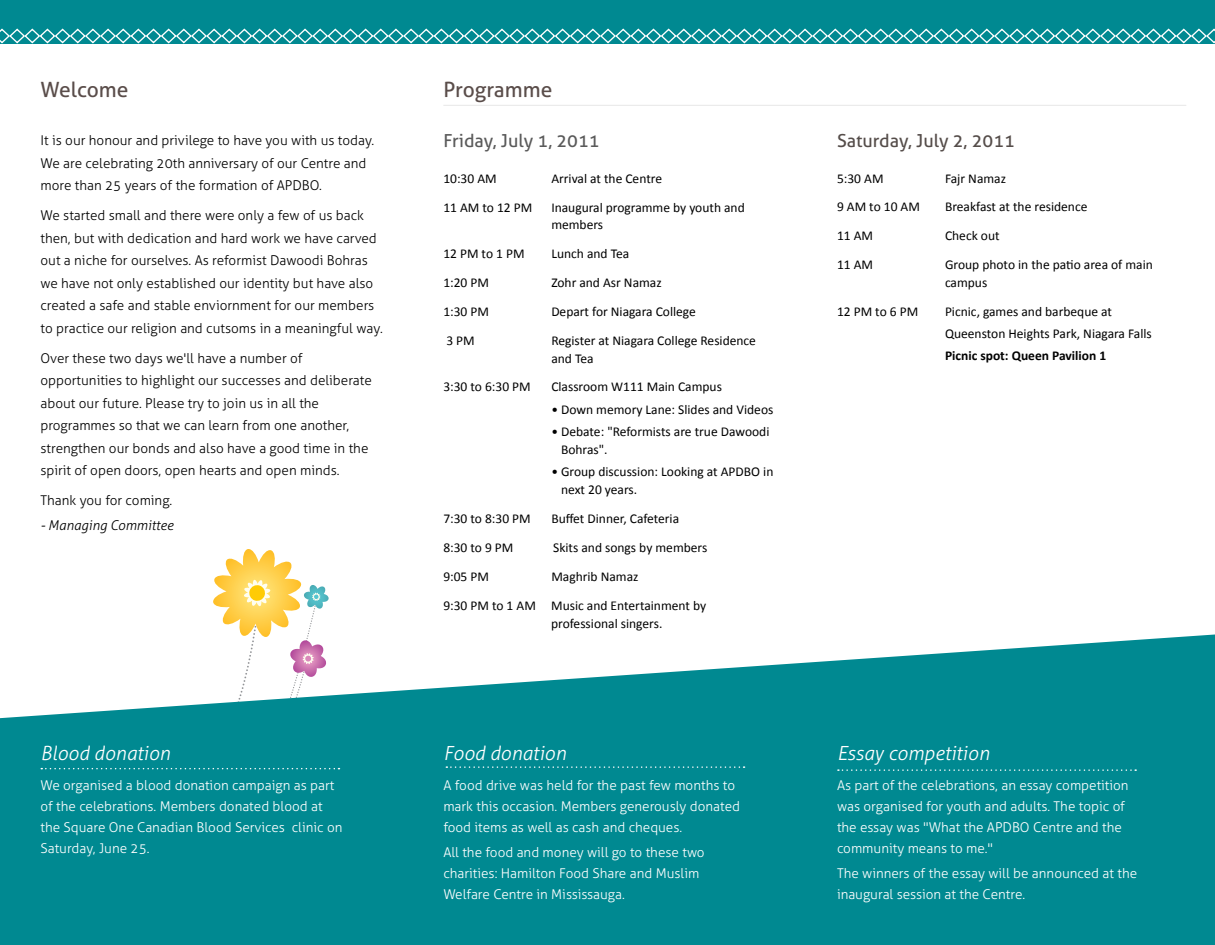
<style>
.page{position:relative;width:1215px;height:945px;background:#fff}
.page>*{position:absolute;margin:0;border:0;box-sizing:border-box;transform-origin:0 0}
.t1{font:21px "Aller";color:#5a4d4a}
.t2{font:italic 300 19.5px "Aller";color:#fff}
.t3{font:18px "Aller";color:#554d4a}
.t4{font:18px "Aller";color:#5a5a5a}
.t5{font:300 13.5px/22.5px "Aller";color:#000}
.t6{font:13.5px/18px "Calibri";color:#000}
.t7{font:300 13.5px/21px "Aller";color:#fff}
.t8{font:700 13.5px "Calibri";color:#000}
.t9{font:italic 300 13.5px "Aller";color:#000}
</style>
<div class="page">
<svg style="left:213px;top:549px;width:116px;height:86px"></svg>
<svg style="left:0;top:635px;width:1215px;height:310px;background:#21989f"></svg>
<div style="left:0;top:0;width:1215px;height:44px;background:#008991"></div>
<hr style="left:443px;top:105px;width:743px;height:1px;background:#000">
<svg style="left:41px;top:768px;width:298px;height:1px"></svg>
<svg style="left:446px;top:766px;width:299px;height:2px"></svg>
<svg style="left:838px;top:769px;width:298px;height:2px"></svg>
<svg style="left:0;top:28px;width:1215px;height:16px"></svg>
<h1 class="t1" style="left:40px;top:77px;width:89px">Welcome</h1>
<h1 class="t1" style="left:443px;top:77px;width:111px">Programme</h1>
<p class="t5" style="left:40px;top:129px;width:335px">It is our honour and privilege to have you with us today.<br>We are celebrating 20th anniversary of our Centre and more than 25 years of the formation of APDBO.</p>
<p class="t5" style="left:40px;top:204px;width:344px">We started small and there were only a few of us back then, but with dedication and hard work we have carved out a niche for ourselves. As reformist Dawoodi Bohras we have not only established our identity but have also created a safe and stable enviornment for our members to practice our religion and cutsoms in a meaningful way.</p>
<p class="t5" style="left:40px;top:347px;width:333px">Over these two days we'll have a number of opportunities to highlight our successes and deliberate about our future. Please try to join us in all the programmes so that we can learn from one another, strengthen our bonds and also have a good time in the spirit of open doors, open hearts and open minds.</p>
<p class="t5" style="left:40px;top:489px;width:133px">Thank you for coming.</p>
<p class="t9" style="left:40px;top:517px;width:134px">- Managing Committee</p>
<h2 class="t2" style="left:40px;top:742px;width:131px">Blood donation</h2>
<p class="t7" style="left:40px;top:775px;width:304px">We organised a blood donation campaign as part of the celebrations. Members donated blood at the Square One Canadian Blood Services clinic on Saturday, June 25.</p>
<h3 class="t4" style="left:443px;top:130px;width:158px">Friday, July 1, 2011</h3>
<h3 class="t3" style="left:837px;top:130px;width:179px">Saturday, July 2, 2011</h3>
<p class="t6" style="left:443px;top:169px;width:55px">10:30 AM</p>
<p class="t6" style="left:551px;top:169px;width:112px">Arrival at the Centre</p>
<p class="t6" style="left:443px;top:198px;width:90px">11 AM to 12 PM</p>
<p class="t6" style="left:551px;top:198px;width:195px">Inaugural programme by youth and members</p>
<p class="t6" style="left:443px;top:245px;width:83px">12 PM to 1 PM</p>
<p class="t6" style="left:551px;top:245px;width:79px">Lunch and Tea</p>
<p class="t6" style="left:443px;top:274px;width:47px">1:20 PM</p>
<p class="t6" style="left:551px;top:274px;width:112px">Zohr and Asr Namaz</p>
<p class="t6" style="left:443px;top:302px;width:47px">1:30 PM</p>
<p class="t6" style="left:551px;top:302px;width:146px">Depart for Niagara College</p>
<p class="t6" style="left:446px;top:331px;width:30px">3 PM</p>
<p class="t6" style="left:551px;top:331px;width:206px">Register at Niagara College Residence and Tea</p>
<p class="t6" style="left:443px;top:378px;width:89px">3:30 to 6:30 PM</p>
<p class="t6" style="left:551px;top:378px;width:172px">Classroom W111 Main Campus</p>
<p class="t6" style="left:551px;top:400px;width:224px">• Down memory Lane: Slides and Videos</p>
<p class="t6" style="left:561px;top:423px;width:210px;text-indent:-10px">• Debate: "Reformists are true Dawoodi<br>Bohras".</p>
<p class="t6" style="left:561px;top:463px;width:214px;text-indent:-10px">• Group discussion: Looking at APDBO in next 20 years.</p>
<p class="t6" style="left:443px;top:510px;width:89px">7:30 to 8:30 PM</p>
<p class="t6" style="left:551px;top:510px;width:129px">Buffet Dinner, Cafeteria</p>
<p class="t6" style="left:443px;top:539px;width:72px">8:30 to 9 PM</p>
<p class="t6" style="left:553px;top:539px;width:156px">Skits and songs by members</p>
<p class="t6" style="left:443px;top:567px;width:47px">9:05 PM</p>
<p class="t6" style="left:443px;top:562px;width:264px;line-height:28.8px;text-indent:108px">Maghrib Namaz<br>9:30 PM to 1 AM Music and Entertainment by</p>
<p class="t6" style="left:551px;top:614px;width:113px">professional singers.</p>
<h2 class="t2" style="left:443px;top:742px;width:124px">Food donation</h2>
<p class="t7" style="left:443px;top:775px;width:298px">A food drive was held for the past few months to mark this occasion. Members generously donated food items as well as cash and cheques.</p>
<p class="t7" style="left:443px;top:842px;width:263px">All the food and money will go to these two charities: Hamilton Food Share and Muslim<br>Welfare Centre in Mississauga.</p>
<p class="t6" style="left:837px;top:169px;width:48px">5:30 AM</p>
<p class="t6" style="left:945px;top:169px;width:63px">Fajr Namaz</p>
<p class="t6" style="left:837px;top:198px;width:84px">9 AM to 10 AM</p>
<p class="t6" style="left:945px;top:198px;width:144px">Breakfast at the residence</p>
<p class="t6" style="left:837px;top:227px;width:38px">11 AM</p>
<p class="t6" style="left:945px;top:227px;width:56px">Check out</p>
<p class="t6" style="left:837px;top:256px;width:38px">11 AM</p>
<p class="t6" style="left:945px;top:256px;width:209px">Group photo in the patio area of main campus</p>
<p class="t6" style="left:837px;top:302px;width:83px">12 PM to 6 PM</p>
<p class="t6" style="left:945px;top:300px;width:208px;line-height:22.4px">Picnic, games and barbeque at<br>Queenston Heights Park, Niagara Falls</p>
<p class="t8" style="left:945px;top:347px;width:163px">Picnic spot: Queen Pavilion 1</p>
<h2 class="t2" style="left:837px;top:742px;width:154px">Essay competition</h2>
<p class="t7" style="left:837px;top:775px;width:293px">As part of the celebrations, an essay competition was organised for youth and adults. The topic of the essay was "What the APDBO Centre and the community means to me."</p>
<p class="t7" style="left:837px;top:863px;width:302px">The winners of the essay will be announced at the inaugural session at the Centre.</p>
</div>
